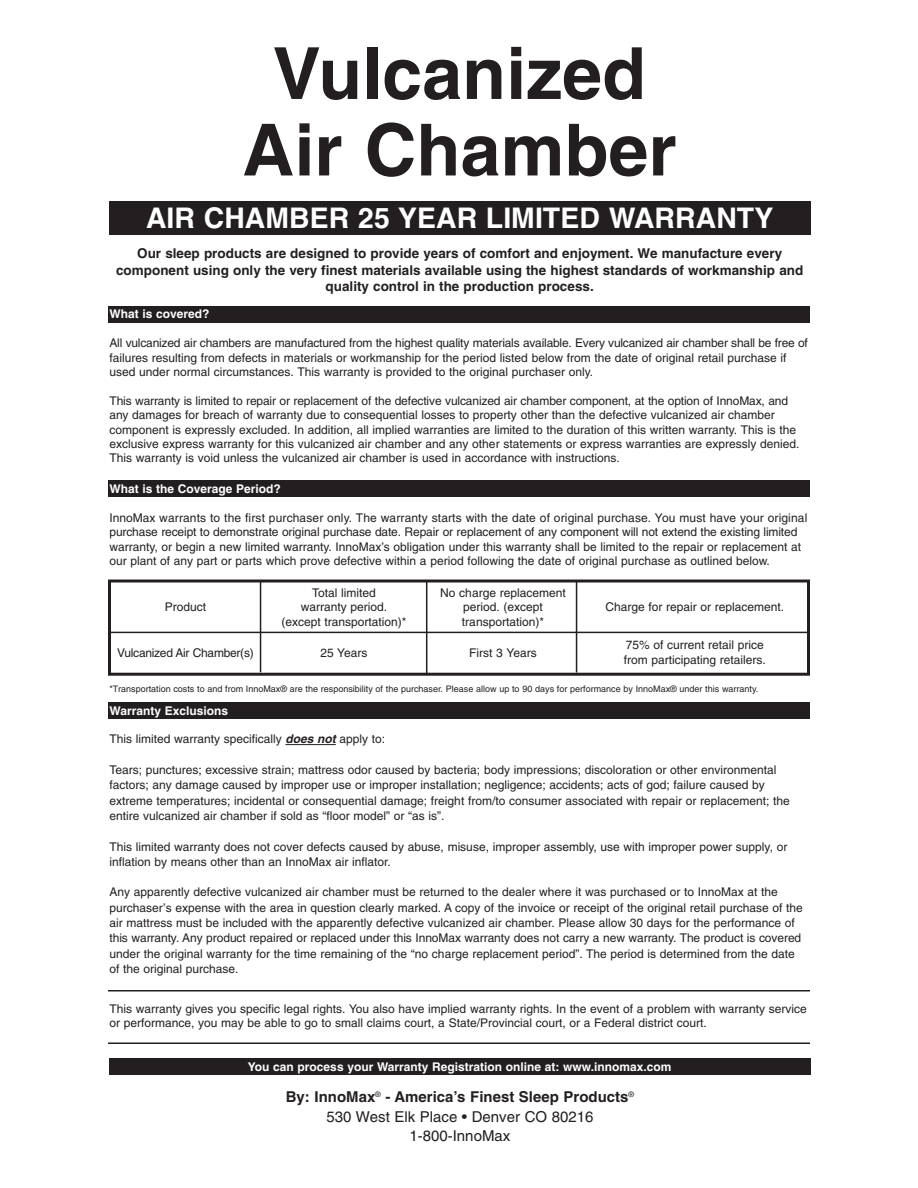
<style>
.page{position:relative;width:918px;height:1188px;background:#fff}
.page>*{position:absolute;margin:0;border:0;box-sizing:border-box;transform-origin:0 0}
.t1{font:700 72px/76.5px "Helvetica";color:#231f20;text-align:center}
.t2{font:700 28.5px "Helvetica";color:#fff}
.t3{font:15px/19.5px "Helvetica";color:#231f20;text-align:center}
.t4{font:700 13.5px/16.2px "Helvetica";color:#231f20;text-align:center}
.t5{font:12px/14.4px "Helvetica";color:#231f20}
.t6{font:700 12px "Helvetica";color:#fff}
.t7{font:12px "Helvetica";letter-spacing:-.02em;color:#231f20}
.t8{font:9px "Helvetica";color:#231f20}
.s1{font-weight:700;font-style:italic}
.s2{font-weight:700}
</style>
<div class="page">
<div style="left:109px;top:201px;width:702px;height:33px;background:#231f20"></div>
<div style="left:108px;top:306px;width:702px;height:16px;background:#231f20"></div>
<div style="left:108px;top:481px;width:702px;height:16px;background:#231f20"></div>
<div style="left:108px;top:703px;width:702px;height:16px;background:#231f20"></div>
<hr style="left:285px;top:744px;width:51px;height:1px;background:#231f20">
<div style="left:108px;top:580px;width:702px;height:96px;border:3px solid #231f20"></div>
<hr style="left:260px;top:580px;width:1px;height:92px;background:#231f20">
<hr style="left:426px;top:581px;width:1px;height:93px;background:#231f20">
<hr style="left:576px;top:581px;width:1px;height:92px;background:#231f20">
<hr style="left:108px;top:632px;width:702px;height:1px;background:#231f20">
<hr style="left:108px;top:990px;width:702px;height:2px;background:#231f20">
<hr style="left:108px;top:1042px;width:702px;height:2px;background:#231f20">
<div style="left:109px;top:1059px;width:702px;height:16px;background:#231f20"></div>
<h1 class="t1" style="left:243px;top:41px;width:436px">Vulcanized<br>Air Chamber</h1>
<h2 class="t2" style="left:146px;top:207px;width:629px">AIR CHAMBER 25 YEAR LIMITED WARRANTY</h2>
<p class="t4" style="left:116px;top:247px;width:689px">Our sleep products are designed to provide years of comfort and enjoyment. We manufacture every component using only the very finest materials available using the highest standards of workmanship and quality control in the production process.</p>
<p class="t6" style="left:110px;top:309px;width:102px">What is covered?</p>
<p class="t5" style="left:110px;top:337px;width:700px">All vulcanized air chambers are manufactured from the highest quality materials available. Every vulcanized air chamber shall be free of failures resulting from defects in materials or workmanship for the period listed below from the date of original retail purchase if used under normal circumstances. This warranty is provided to the original purchaser only.</p>
<p class="t5" style="left:110px;top:394px;width:691px">This warranty is limited to repair or replacement of the defective vulcanized air chamber component, at the option of InnoMax, and any damages for breach of warranty due to consequential losses to property other than the defective vulcanized air chamber component is expressly excluded. In addition, all implied warranties are limited to the duration of this written warranty. This is the exclusive express warranty for this vulcanized air chamber and any other statements or express warranties are expressly denied.<br>This warranty is void unless the vulcanized air chamber is used in accordance with instructions.</p>
<p class="t6" style="left:110px;top:484px;width:173px">What is the Coverage Period?</p>
<p class="t5" style="left:110px;top:511px;width:699px">InnoMax warrants to the first purchaser only. The warranty starts with the date of original purchase. You must have your original purchase receipt to demonstrate original purchase date. Repair or replacement of any component will not extend the existing limited warranty, or begin a new limited warranty. InnoMax’s obligation under this warranty shall be limited to the repair or replacement at our plant of any part or parts which prove defective within a period following the date of original purchase as outlined below.</p>
<p class="t5" style="left:165px;top:601px;width:43px">Product</p>
<p class="t7" style="left:117px;top:648px;width:138px">Vulcanized Air Chamber(s)</p>
<p class="t5" style="left:281px;top:586px;width:127px;text-align:center">Total limited<br>warranty period. (except transportation)*</p>
<p class="t5" style="left:320px;top:647px;width:49px">25 Years</p>
<p class="t5" style="left:440px;top:587px;width:127px;text-align:center">No charge replacement period. (except transportation)*</p>
<p class="t5" style="left:469px;top:647px;width:69px">First 3 Years</p>
<p class="t5" style="left:605px;top:601px;width:180px">Charge for repair or replacement.</p>
<p class="t5" style="left:624px;top:638px;width:144px;line-height:15px">75% of current retail price from participating retailers.</p>
<p class="t8" style="left:110px;top:686px;width:650px">*Transportation costs to and from InnoMax® are the responsibility of the purchaser. Please allow up to 90 days for performance by InnoMax® under this warranty.</p>
<p class="t6" style="left:110px;top:706px;width:120px">Warranty Exclusions</p>
<p class="t5" style="left:110px;top:733px;width:277px">This limited warranty specifically <span class="s1">does not</span> apply to:</p>
<p class="t5" style="left:110px;top:763px;width:682px;line-height:15.3px">Tears; punctures; excessive strain; mattress odor caused by bacteria; body impressions; discoloration or other environmental factors; any damage caused by improper use or improper installation; negligence; accidents; acts of god; failure caused by extreme temperatures; incidental or consequential damage; freight from/to consumer associated with repair or replacement; the entire vulcanized air chamber if sold as “floor model” or “as is”.</p>
<p class="t5" style="left:110px;top:840px;width:679px;line-height:15.3px">This limited warranty does not cover defects caused by abuse, misuse, improper assembly, use with improper power supply, or inflation by means other than an InnoMax air inflator.</p>
<p class="t5" style="left:110px;top:886px;width:695px;line-height:15.3px">Any apparently defective vulcanized air chamber must be returned to the dealer where it was purchased or to InnoMax at the purchaser’s expense with the area in question clearly marked. A copy of the invoice or receipt of the original retail purchase of the air mattress must be included with the apparently defective vulcanized air chamber. Please allow 30 days for the performance of this warranty. Any product repaired or replaced under this InnoMax warranty does not carry a new warranty. The product is covered under the original warranty for the time remaining of the “no charge replacement period”. The period is determined from the date of the original purchase.</p>
<p class="t5" style="left:110px;top:1003px;width:699px">This warranty gives you specific legal rights. You also have implied warranty rights. In the event of a problem with warranty service or performance, you may be able to go to small claims court, a State/Provincial court, or a Federal district court.</p>
<p class="t6" style="left:248px;top:1062px;width:425px">You can process your Warranty Registration online at: www.innomax.com</p>
<p class="t3" style="left:286px;top:1089px;width:350px"><span class="s2">By: InnoMax</span><sup>®</sup> <span class="s2">- America’s Finest Sleep Products</span><sup>®<br></sup>530 West Elk Place • Denver CO 80216<br>1-800-InnoMax</p>
</div>
